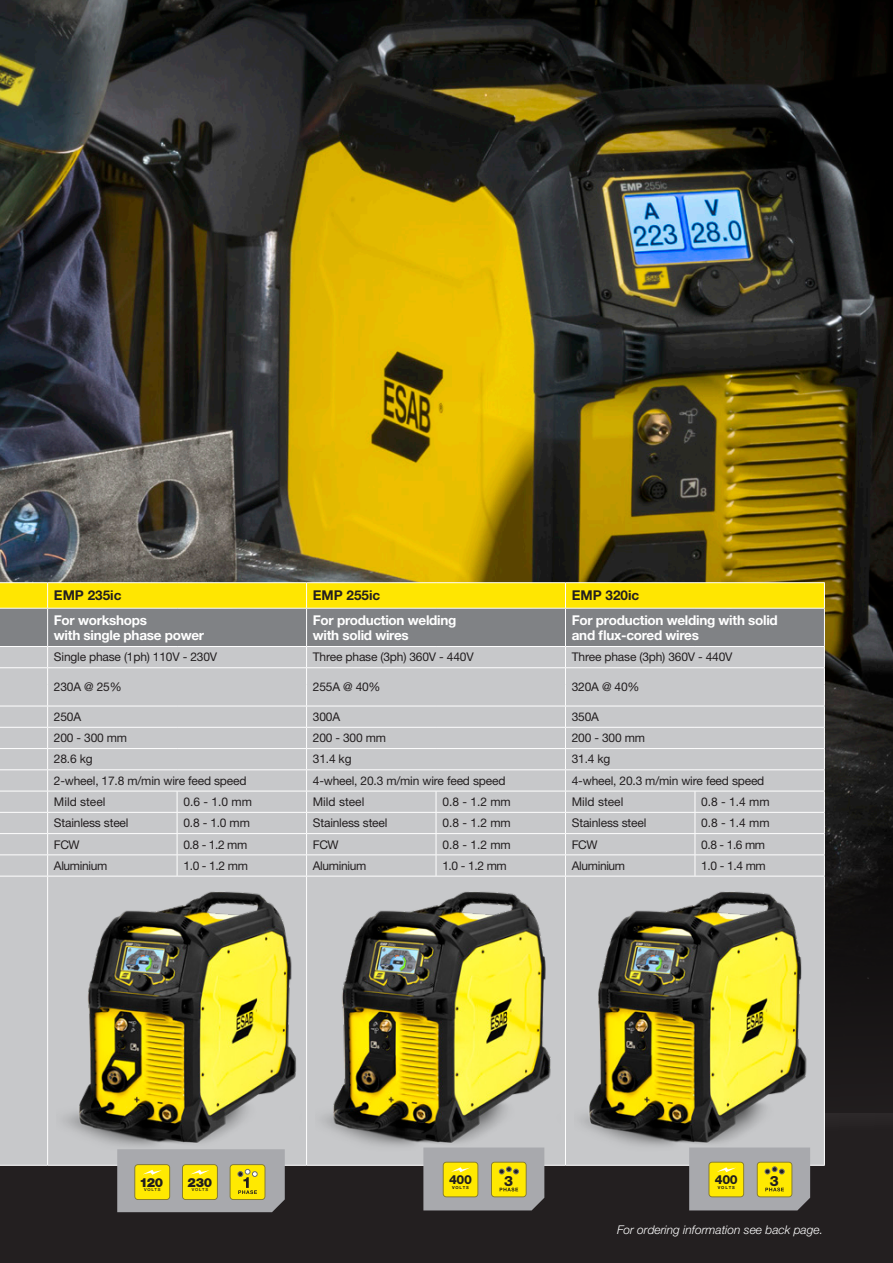
<style>
.page{position:relative;width:893px;height:1263px;background:#fff}
.page>*{position:absolute;margin:0;border:0;box-sizing:border-box;transform-origin:0 0}
.t1{font:800 14.25px "Helvetica Neue LT Pro";color:#231f20}
.t2{font:700 13.5px/15px "Helvetica Neue LT Std";letter-spacing:-.02em;color:#fff}
.t3{font:700 13.5px "Helvetica Neue LT Std";color:#231f20}
.t4{font:900 12.6px "Helvetica Neue LT Std";letter-spacing:-.025em;color:#201d1e}
.t5{font:800 12.45px "Helvetica Neue LT Pro";letter-spacing:-.025em;color:#201d1e}
.t6{font:12px "Helvetica Neue LT Pro";letter-spacing:-.015em;color:#231f20}
.t7{font:italic 300 12px "Helvetica Neue LT Pro";color:#fff}
.t8{font:500 4.2px "Helvetica Neue LT Std";letter-spacing:.2em;color:#201d1e}
.t9{font:700 4.2px "Helvetica Neue LT Pro";letter-spacing:.2em;color:#201d1e}
</style>
<div class="page">
<img style="left:0;top:0;width:893px;height:845px">
<div style="left:0;top:845px;width:893px;height:418px;background:#231f20"></div>
<div style="left:0;top:877px;width:824px;height:288px;background:#c7c8ca"></div>
<hr style="left:0;top:582px;width:48px;height:1px;background:#fff">
<hr style="left:48px;top:582px;width:129px;height:1px;background:#fff">
<hr style="left:177px;top:582px;width:130px;height:1px;background:#fff">
<hr style="left:307px;top:582px;width:129px;height:1px;background:#fff">
<hr style="left:436px;top:582px;width:129px;height:1px;background:#fff">
<hr style="left:565px;top:582px;width:130px;height:1px;background:#fff">
<hr style="left:695px;top:582px;width:130px;height:1px;background:#fff">
<svg style="left:0;top:583px;width:825px;height:293px;background:#c4c3b2"></svg>
<hr style="left:0;top:876px;width:48px;height:1px;background:#fff">
<hr style="left:48px;top:876px;width:129px;height:1px;background:#fff">
<hr style="left:47px;top:876px;width:1px;height:289px;background:#fff">
<hr style="left:177px;top:876px;width:130px;height:1px;background:#fff">
<hr style="left:307px;top:876px;width:129px;height:1px;background:#fff">
<hr style="left:306px;top:876px;width:1px;height:289px;background:#fff">
<hr style="left:436px;top:876px;width:129px;height:1px;background:#fff">
<hr style="left:565px;top:876px;width:130px;height:1px;background:#fff">
<hr style="left:565px;top:876px;width:1px;height:289px;background:#fff">
<hr style="left:695px;top:876px;width:130px;height:1px;background:#fff">
<hr style="left:824px;top:876px;width:1px;height:289px;background:#fff">
<hr style="left:0;top:1165px;width:48px;height:1px;background:#fff">
<hr style="left:48px;top:1165px;width:129px;height:1px;background:#fff">
<hr style="left:177px;top:1165px;width:130px;height:1px;background:#fff">
<hr style="left:307px;top:1165px;width:129px;height:1px;background:#fff">
<hr style="left:436px;top:1165px;width:129px;height:1px;background:#fff">
<hr style="left:565px;top:1165px;width:130px;height:1px;background:#fff">
<hr style="left:695px;top:1165px;width:130px;height:1px;background:#fff">
<img style="left:56px;top:884px;width:245px;height:274px">
<img style="left:315px;top:884px;width:245px;height:274px">
<img style="left:574px;top:884px;width:245px;height:274px">
<svg style="left:117px;top:1149px;width:168px;height:63px;background:#bfb971"></svg>
<svg style="left:423px;top:1147px;width:121px;height:63px;background:#bcb676"></svg>
<svg style="left:689px;top:1147px;width:121px;height:63px;background:#bcb676"></svg>
<p class="t3" style="left:54px;top:587px;width:69px">EMP 235ic</p>
<p class="t3" style="left:313px;top:587px;width:69px">EMP 255ic</p>
<p class="t3" style="left:572px;top:587px;width:69px">EMP 320ic</p>
<p class="t2" style="left:54px;top:612px;width:152px">For workshops<br>with single phase power</p>
<p class="t2" style="left:313px;top:612px;width:145px">For production welding with solid wires</p>
<p class="t2" style="left:572px;top:612px;width:208px">For production welding with solid and flux-cored wires</p>
<p class="t6" style="left:54px;top:650px;width:165px">Single phase (1ph) 110V - 230V</p>
<p class="t6" style="left:313px;top:650px;width:162px">Three phase (3ph) 360V - 440V</p>
<p class="t6" style="left:572px;top:650px;width:162px">Three phase (3ph) 360V - 440V</p>
<p class="t6" style="left:54px;top:680px;width:69px">230A @ 25%</p>
<p class="t6" style="left:313px;top:680px;width:69px">255A @ 40%</p>
<p class="t6" style="left:572px;top:680px;width:69px">320A @ 40%</p>
<p class="t6" style="left:54px;top:709px;width:29px">250A</p>
<p class="t6" style="left:313px;top:709px;width:29px">300A</p>
<p class="t6" style="left:572px;top:709px;width:29px">350A</p>
<p class="t6" style="left:54px;top:731px;width:75px">200 - 300 mm</p>
<p class="t6" style="left:313px;top:731px;width:75px">200 - 300 mm</p>
<p class="t6" style="left:572px;top:731px;width:75px">200 - 300 mm</p>
<p class="t6" style="left:54px;top:752px;width:40px">28.6 kg</p>
<p class="t6" style="left:313px;top:752px;width:40px">31.4 kg</p>
<p class="t6" style="left:572px;top:752px;width:40px">31.4 kg</p>
<p class="t6" style="left:54px;top:773px;width:194px">2-wheel, 17.8 m/min wire feed speed</p>
<p class="t6" style="left:313px;top:773px;width:194px">4-wheel, 20.3 m/min wire feed speed</p>
<p class="t6" style="left:572px;top:773px;width:194px">4-wheel, 20.3 m/min wire feed speed</p>
<p class="t6" style="left:54px;top:794px;width:53px">Mild steel</p>
<p class="t6" style="left:183px;top:794px;width:70px">0.6 - 1.0 mm</p>
<p class="t6" style="left:313px;top:794px;width:53px">Mild steel</p>
<p class="t6" style="left:442px;top:794px;width:70px">0.8 - 1.2 mm</p>
<p class="t6" style="left:572px;top:794px;width:53px">Mild steel</p>
<p class="t6" style="left:701px;top:794px;width:70px">0.8 - 1.4 mm</p>
<p class="t6" style="left:54px;top:816px;width:76px">Stainless steel</p>
<p class="t6" style="left:183px;top:816px;width:68px">0.8 - 1.0 mm</p>
<p class="t6" style="left:313px;top:816px;width:76px">Stainless steel</p>
<p class="t6" style="left:442px;top:816px;width:70px">0.8 - 1.2 mm</p>
<p class="t6" style="left:572px;top:816px;width:76px">Stainless steel</p>
<p class="t6" style="left:701px;top:816px;width:70px">0.8 - 1.4 mm</p>
<p class="t6" style="left:54px;top:837px;width:27px">FCW</p>
<p class="t6" style="left:183px;top:837px;width:65px">0.8 - 1.2 mm</p>
<p class="t6" style="left:313px;top:837px;width:27px">FCW</p>
<p class="t6" style="left:442px;top:837px;width:70px">0.8 - 1.2 mm</p>
<p class="t6" style="left:572px;top:837px;width:27px">FCW</p>
<p class="t6" style="left:701px;top:837px;width:65px">0.8 - 1.6 mm</p>
<p class="t6" style="left:54px;top:858px;width:55px">Aluminium</p>
<p class="t6" style="left:183px;top:858px;width:66px">1.0 - 1.2 mm</p>
<p class="t6" style="left:313px;top:858px;width:55px">Aluminium</p>
<p class="t6" style="left:442px;top:858px;width:66px">1.0 - 1.2 mm</p>
<p class="t6" style="left:572px;top:858px;width:55px">Aluminium</p>
<p class="t6" style="left:701px;top:858px;width:66px">1.0 - 1.4 mm</p>
<p class="t4" style="left:140px;top:1175px;width:25px">120</p>
<p class="t8" style="left:144px;top:1187px;width:18px">VOLTS</p>
<p class="t4" style="left:188px;top:1175px;width:26px">230</p>
<p class="t8" style="left:192px;top:1187px;width:18px">VOLTS</p>
<p class="t5" style="left:449px;top:1172px;width:25px">400</p>
<p class="t9" style="left:452px;top:1185px;width:18px">VOLTS</p>
<p class="t1" style="left:504px;top:1172px;width:10px">3</p>
<p class="t5" style="left:715px;top:1172px;width:25px">400</p>
<p class="t9" style="left:718px;top:1185px;width:18px">VOLTS</p>
<p class="t1" style="left:770px;top:1172px;width:10px">3</p>
<p class="t7" style="left:617px;top:1222px;width:208px">For ordering information see back page.</p>
</div>
